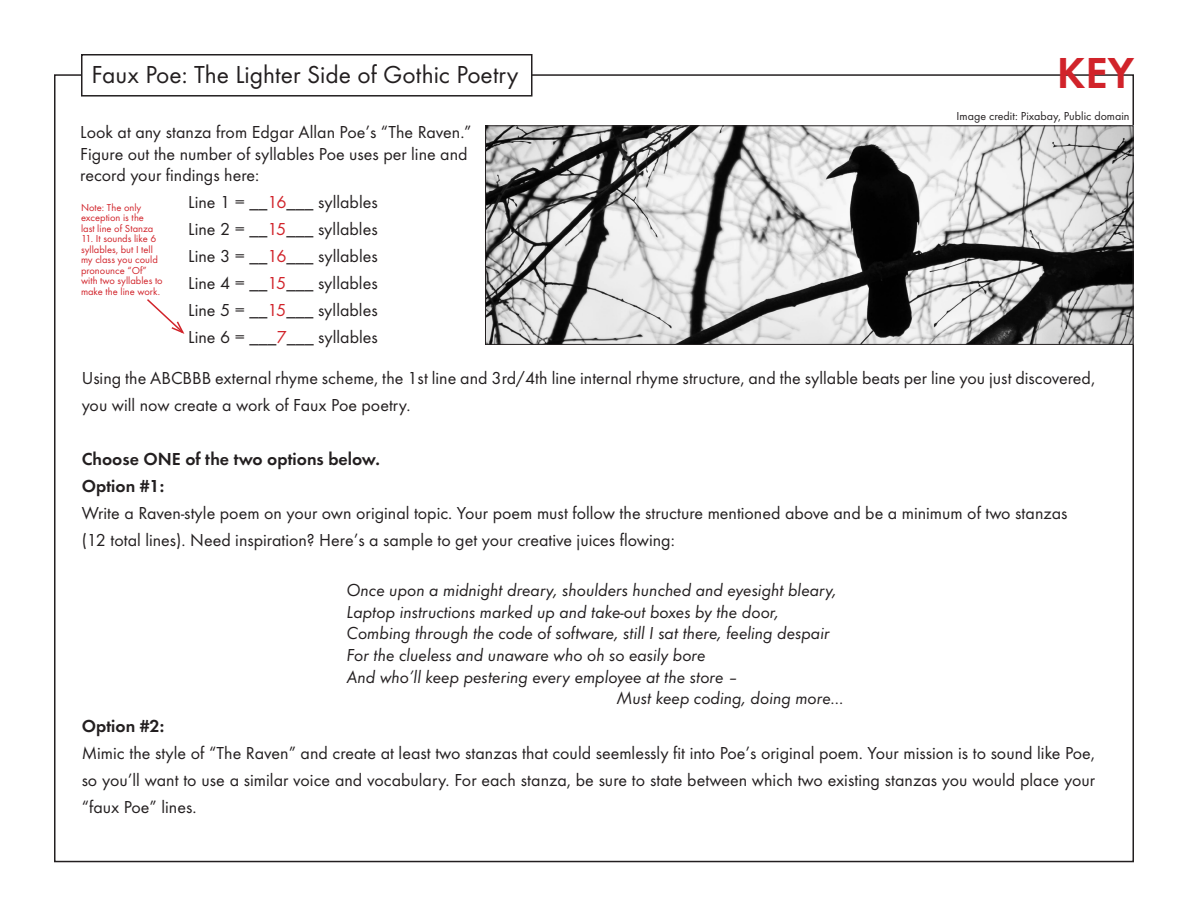
<style>
.page{position:relative;width:1188px;height:918px;background:#fff}
.page>*{position:absolute;margin:0;border:0;box-sizing:border-box;transform-origin:0 0}
.t1{font:700 45px "AHJ Function";color:#d1232a}
.t2{font:25.5px "AHJ Function";color:#231f20}
.t3{font:18px/27px "AHJ Function";color:#231f20}
.t4{font:italic 18px "AHJ Function";color:#231f20}
.t5{font:700 18px "AHJ Function";color:#231f20}
.t6{font:12px "AHJ Function";color:#231f20}
.t7{font:10.5px/10.5px "AHJ Function";color:#d1232a}
.s1{color:#d1232a}
</style>
<div class="page">
<svg style="left:147px;top:299px;width:38px;height:35px"></svg>
<img style="left:487px;top:127px;width:645px;height:216px">
<div style="left:485px;top:125px;width:649px;height:220px;border:1px solid #231f20"></div>
<div style="left:81px;top:54px;width:451px;height:43px;border:2px solid #231f20"></div>
<p class="t2" style="left:92px;top:60px;width:429px">Faux Poe: The Lighter Side of Gothic Poetry</p>
<p class="t3" style="left:80px;top:121px;width:393px;line-height:21.6px">Look at any stanza from Edgar Allan Poe’s “The Raven.”<br>Figure out the number of syllables Poe uses per line and record your findings here:</p>
<p class="t3" style="left:188px;top:189px;width:191px">Line 1 = __<span class="s1">16</span>___ syllables</p>
<p class="t3" style="left:188px;top:216px;width:191px">Line 2 = __<span class="s1">15</span>___ syllables</p>
<p class="t3" style="left:188px;top:243px;width:191px">Line 3 = __<span class="s1">16</span>___ syllables</p>
<p class="t3" style="left:188px;top:270px;width:191px">Line 4 = __<span class="s1">15</span>___ syllables</p>
<p class="t3" style="left:188px;top:297px;width:191px">Line 5 = __<span class="s1">15</span>___ syllables</p>
<p class="t3" style="left:188px;top:324px;width:191px">Line 6 = ___<span class="s1">7</span>___ syllables</p>
<p class="t7" style="left:81px;top:202px;width:74px">Note: The only exception is the last line of Stanza</p>
<p class="t7" style="left:81px;top:233px;width:83px">11. It sounds like 6 syllables, but I tell my class you could pronounce “Of” with two syllables to make the line work.</p>
<p class="t1" style="left:1057px;top:46px;width:79px">KEY</p>
<p class="t6" style="left:957px;top:109px;width:174px">Image credit: Pixabay, Public domain</p>
<p class="t3" style="left:82px;top:365px;width:1015px">Using the ABCBBB external rhyme scheme, the 1st line and 3rd/4th line internal rhyme structure, and the syllable beats per line you just discovered, you will now create a work of Faux Poe poetry.</p>
<p class="t5" style="left:82px;top:448px;width:300px">Choose ONE of the two options below.</p>
<p class="t5" style="left:82px;top:475px;width:84px">Option #1:</p>
<p class="t3" style="left:82px;top:500px;width:987px">Write a Raven-style poem on your own original topic. Your poem must follow the structure mentioned above and be a minimum of two stanzas</p>
<p class="t3" style="left:82px;top:527px;width:595px">(12 total lines). Need inspiration? Here’s a sample to get your creative juices flowing:</p>
<p class="t4" style="left:346px;top:580px;width:492px">Once upon a midnight dreary, shoulders hunched and eyesight bleary,</p>
<p class="t4" style="left:346px;top:602px;width:434px">Laptop instructions marked up and take-out boxes by the door,</p>
<p class="t4" style="left:346px;top:623px;width:485px">Combing through the code of software, still I sat there, feeling despair</p>
<p class="t4" style="left:346px;top:645px;width:361px">For the clueless and unaware who oh so easily bore</p>
<p class="t4" style="left:346px;top:667px;width:393px">And who’ll keep pestering every employee at the store –</p>
<p class="t4" style="left:616px;top:688px;width:229px">Must keep coding, doing more...</p>
<p class="t5" style="left:82px;top:715px;width:84px">Option #2:</p>
<p class="t3" style="left:82px;top:740px;width:1015px;text-align:justify">Mimic the style of “The Raven” and create at least two stanzas that could seemlessly fit into Poe’s original poem. Your mission is to sound like Poe, so you’ll want to use a similar voice and vocabulary. For each stanza, be sure to state between which two existing stanzas you would place your “faux Poe” lines.</p>
</div>
